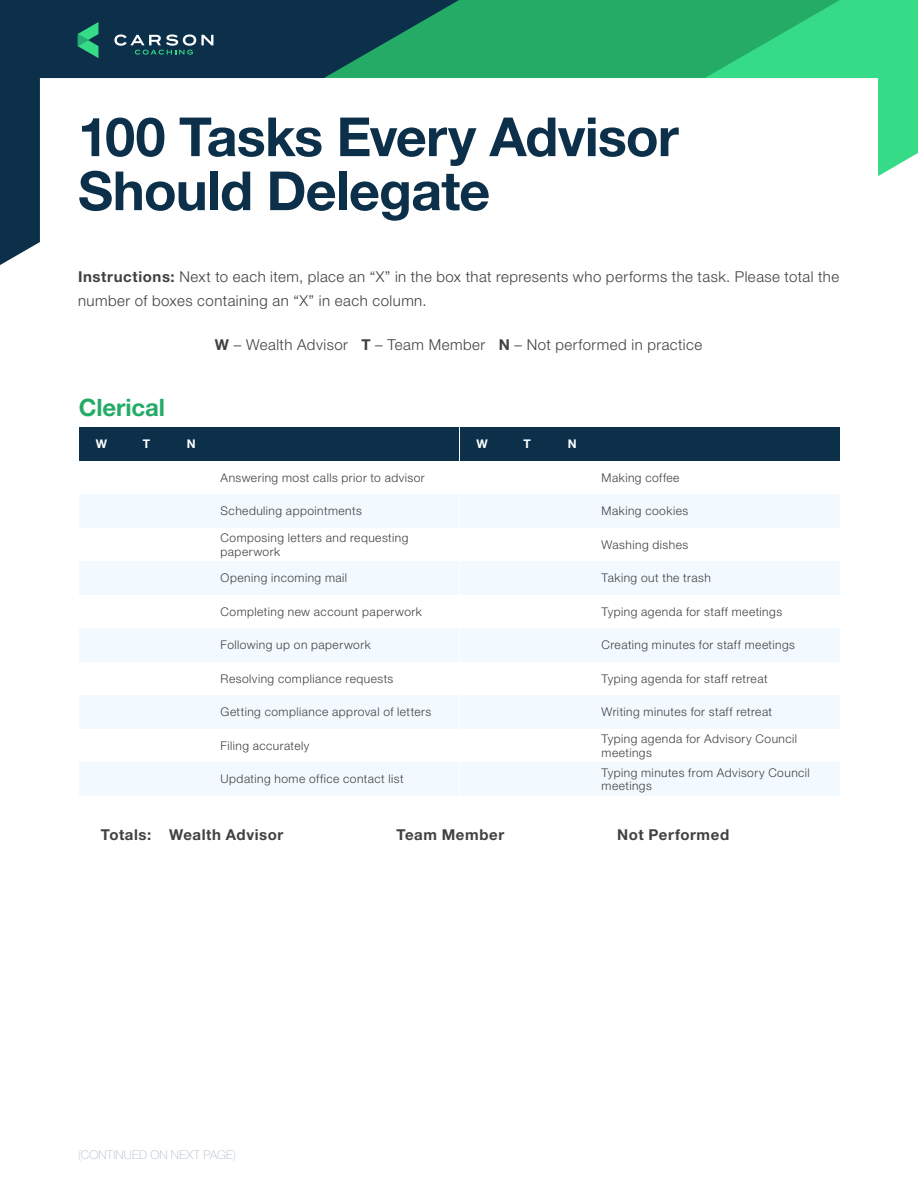
<style>
.page{position:relative;width:918px;height:1188px;background:#fff}
.page>*{position:absolute;margin:0;border:0;box-sizing:border-box;transform-origin:0 0}
.t1{font:700 54px/54px "Helvetica Neue LT Pro";letter-spacing:-.015em;color:#0d304a}
.t2{font:700 24px "Helvetica Neue LT Pro";letter-spacing:-.005em;color:#24ab66}
.t3{font:300 15px/24px "Helvetica Neue LT Pro";letter-spacing:.03em;color:#414042}
.t4{font:700 15px "Helvetica Neue LT Pro";letter-spacing:.04em;color:#414042}
.t5{font:300 12px/13.5px "Helvetica Neue LT Pro";letter-spacing:.04em;color:#414042}
.t6{font:100 12px "Helvetica Neue LT Pro";letter-spacing:.015em;color:#afbdc7}
.t7{font:700 12px "Helvetica Neue LT Pro";color:#fff}
.s1{font-weight:700}
</style>
<div class="page">
<div style="left:459px;top:0;width:246px;height:78px;background:#24ab66"></div>
<svg style="left:705px;top:0;width:213px;height:176px"></svg>
<svg style="left:0;top:0;width:459px;height:265px"></svg>
<svg style="left:78px;top:22px;width:20px;height:36px"></svg>
<svg style="left:114px;top:34px;width:99px;height:21px;background:#3e6070"></svg>
<div style="left:79px;top:427px;width:45px;height:34px;background:#0d304a"></div>
<div style="left:460px;top:427px;width:45px;height:34px;background:#0d304a"></div>
<div style="left:79px;top:494px;width:45px;height:34px;background:#f3faff"></div>
<div style="left:460px;top:494px;width:45px;height:34px;background:#f3faff"></div>
<div style="left:79px;top:628px;width:45px;height:34px;background:#f3faff"></div>
<div style="left:460px;top:628px;width:45px;height:34px;background:#f3faff"></div>
<div style="left:79px;top:561px;width:45px;height:34px;background:#f3faff"></div>
<div style="left:460px;top:561px;width:45px;height:34px;background:#f3faff"></div>
<div style="left:79px;top:695px;width:45px;height:34px;background:#f3faff"></div>
<div style="left:460px;top:695px;width:45px;height:34px;background:#f3faff"></div>
<div style="left:79px;top:762px;width:45px;height:34px;background:#f3faff"></div>
<div style="left:460px;top:762px;width:45px;height:34px;background:#f3faff"></div>
<div style="left:124px;top:427px;width:45px;height:34px;background:#0d304a"></div>
<div style="left:505px;top:427px;width:45px;height:34px;background:#0d304a"></div>
<div style="left:124px;top:494px;width:45px;height:34px;background:#f3faff"></div>
<div style="left:505px;top:494px;width:45px;height:34px;background:#f3faff"></div>
<div style="left:124px;top:628px;width:45px;height:34px;background:#f3faff"></div>
<div style="left:505px;top:628px;width:45px;height:34px;background:#f3faff"></div>
<div style="left:124px;top:561px;width:45px;height:34px;background:#f3faff"></div>
<div style="left:505px;top:561px;width:45px;height:34px;background:#f3faff"></div>
<div style="left:124px;top:695px;width:45px;height:34px;background:#f3faff"></div>
<div style="left:505px;top:695px;width:45px;height:34px;background:#f3faff"></div>
<div style="left:124px;top:762px;width:45px;height:34px;background:#f3faff"></div>
<div style="left:505px;top:762px;width:45px;height:34px;background:#f3faff"></div>
<div style="left:169px;top:427px;width:45px;height:34px;background:#0d304a"></div>
<div style="left:550px;top:427px;width:45px;height:34px;background:#0d304a"></div>
<div style="left:214px;top:427px;width:245px;height:34px;background:#0d304a"></div>
<div style="left:595px;top:427px;width:245px;height:34px;background:#0d304a"></div>
<div style="left:169px;top:494px;width:45px;height:34px;background:#f3faff"></div>
<div style="left:550px;top:494px;width:45px;height:34px;background:#f3faff"></div>
<div style="left:169px;top:628px;width:45px;height:34px;background:#f3faff"></div>
<div style="left:550px;top:628px;width:45px;height:34px;background:#f3faff"></div>
<div style="left:169px;top:561px;width:45px;height:34px;background:#f3faff"></div>
<div style="left:550px;top:561px;width:45px;height:34px;background:#f3faff"></div>
<div style="left:169px;top:695px;width:45px;height:34px;background:#f3faff"></div>
<div style="left:550px;top:695px;width:45px;height:34px;background:#f3faff"></div>
<div style="left:169px;top:762px;width:45px;height:34px;background:#f3faff"></div>
<div style="left:550px;top:762px;width:45px;height:34px;background:#f3faff"></div>
<div style="left:214px;top:494px;width:245px;height:34px;background:#f3faff"></div>
<div style="left:595px;top:494px;width:245px;height:34px;background:#f3faff"></div>
<div style="left:214px;top:628px;width:245px;height:34px;background:#f3faff"></div>
<div style="left:595px;top:628px;width:245px;height:34px;background:#f3faff"></div>
<div style="left:214px;top:561px;width:245px;height:34px;background:#f3faff"></div>
<div style="left:595px;top:561px;width:245px;height:34px;background:#f3faff"></div>
<div style="left:214px;top:695px;width:245px;height:34px;background:#f3faff"></div>
<div style="left:595px;top:695px;width:245px;height:34px;background:#f3faff"></div>
<div style="left:214px;top:762px;width:245px;height:34px;background:#f3faff"></div>
<div style="left:595px;top:762px;width:245px;height:34px;background:#f3faff"></div>
<h1 class="t1" style="left:78px;top:109px;width:602px">100 Tasks Every Advisor<br>Should Delegate</h1>
<p class="t3" style="left:78px;top:264px;width:763px"><span class="s1">Instructions:</span> Next to each item, place an “X” in the box that represents who performs the task. Please total the number of boxes containing an “X” in each column.</p>
<p class="t3" style="left:215px;top:332px;width:489px"><span class="s1">W</span> – Wealth Advisor <span class="s1">T</span> – Team Member <span class="s1">N</span> – Not performed in practice</p>
<h2 class="t2" style="left:79px;top:392px;width:88px">Clerical</h2>
<p class="t7" style="left:96px;top:437px;width:13px">W</p>
<p class="t7" style="left:143px;top:437px;width:9px">T</p>
<p class="t7" style="left:477px;top:437px;width:13px">W</p>
<p class="t7" style="left:524px;top:437px;width:9px">T</p>
<p class="t5" style="left:221px;top:471px;width:206px">Answering most calls prior to advisor</p>
<p class="t5" style="left:602px;top:471px;width:79px">Making coffee</p>
<p class="t7" style="left:187px;top:437px;width:10px">N</p>
<p class="t7" style="left:568px;top:437px;width:10px">N</p>
<p class="t5" style="left:221px;top:504px;width:143px">Scheduling appointments</p>
<p class="t5" style="left:602px;top:504px;width:88px">Making cookies</p>
<p class="t5" style="left:221px;top:531px;width:189px">Composing letters and requesting paperwork</p>
<p class="t5" style="left:602px;top:538px;width:88px">Washing dishes</p>
<p class="t5" style="left:221px;top:571px;width:128px">Opening incoming mail</p>
<p class="t5" style="left:602px;top:571px;width:111px">Taking out the trash</p>
<p class="t5" style="left:221px;top:605px;width:203px">Completing new account paperwork</p>
<p class="t5" style="left:602px;top:605px;width:182px">Typing agenda for staff meetings</p>
<p class="t5" style="left:221px;top:638px;width:152px">Following up on paperwork</p>
<p class="t5" style="left:602px;top:638px;width:195px">Creating minutes for staff meetings</p>
<p class="t5" style="left:221px;top:672px;width:174px">Resolving compliance requests</p>
<p class="t5" style="left:602px;top:672px;width:168px">Typing agenda for staff retreat</p>
<p class="t5" style="left:221px;top:705px;width:212px">Getting compliance approval of letters</p>
<p class="t5" style="left:602px;top:705px;width:172px">Writing minutes for staff retreat</p>
<p class="t5" style="left:221px;top:739px;width:90px">Filing accurately</p>
<p class="t5" style="left:602px;top:732px;width:197px">Typing agenda for Advisory Council meetings</p>
<p class="t5" style="left:221px;top:772px;width:185px">Updating home office contact list</p>
<p class="t5" style="left:602px;top:765px;width:210px">Typing minutes from Advisory Council meetings</p>
<p class="t4" style="left:101px;top:825px;width:184px">Totals: Wealth Advisor</p>
<p class="t4" style="left:396px;top:825px;width:109px">Team Member</p>
<p class="t4" style="left:617px;top:825px;width:113px">Not Performed</p>
<p class="t6" style="left:78px;top:1148px;width:160px">(CONTINUED ON NEXT PAGE)</p>
</div>
